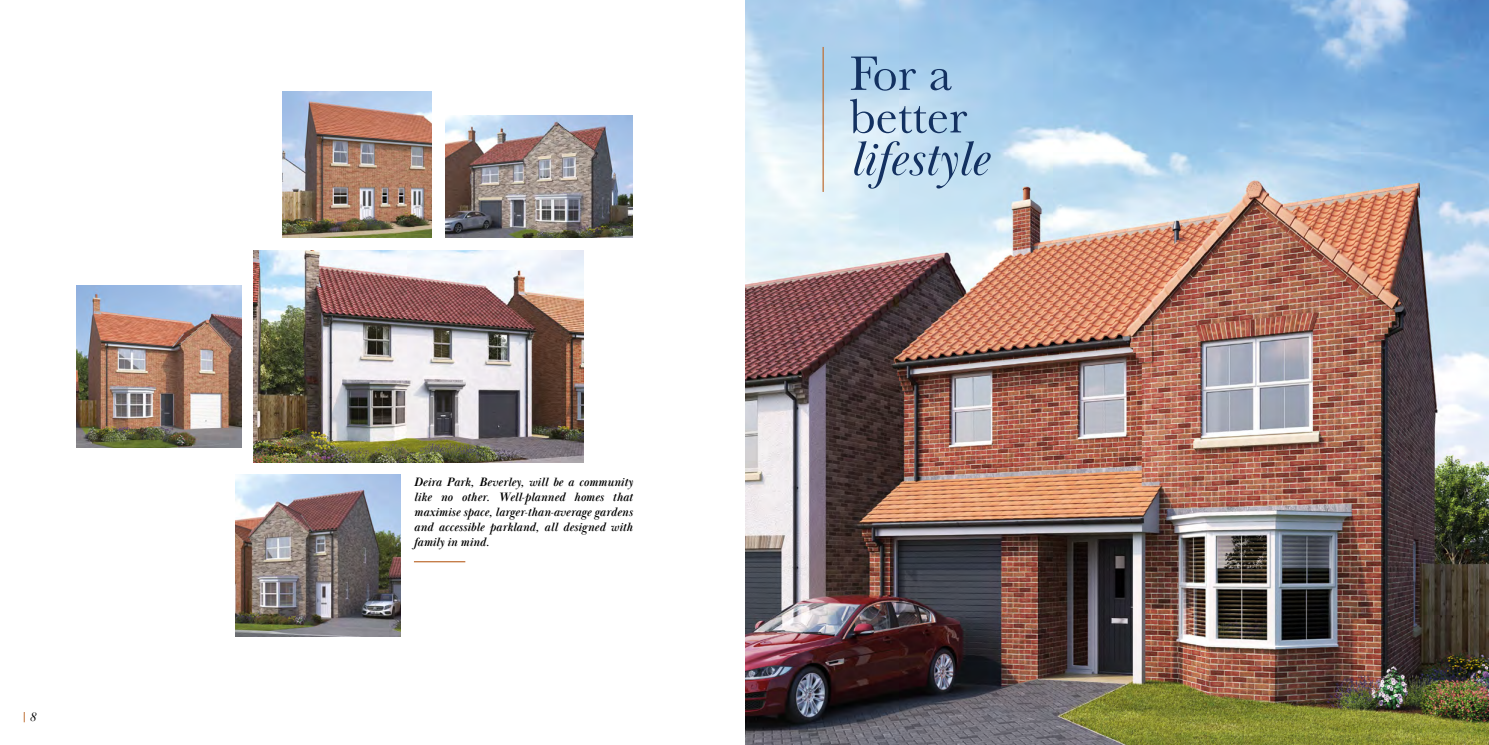
<style>
.page{position:relative;width:1489px;height:745px;background:#fff}
.page>*{position:absolute;margin:0;border:0;box-sizing:border-box;transform-origin:0 0}
.t1{font:50.25px/42.5px "Baskerville";color:#133161}
.t2{font:italic 50.25px "Baskerville Display PT";color:#133161}
.t3{font:italic 700 12.5px/15px "Baskerville Display PT";color:#000;text-align:justify}
.t4{font:italic 12.5px "Baskerville Display PT";color:#000}
</style>
<div class="page">
<img style="left:254px;top:251px;width:330px;height:211px">
<img style="left:445px;top:115px;width:187px;height:122px">
<img style="left:282px;top:91px;width:150px;height:146px">
<hr style="left:414px;top:560px;width:51px;height:2px;background:#bf7138">
<img style="left:76px;top:285px;width:165px;height:162px">
<img style="left:236px;top:474px;width:165px;height:161px">
<img style="left:745px;top:0;width:743px;height:744px">
<hr style="left:822px;top:47px;width:1px;height:145px;background:#bf7138">
<p class="t4" style="left:30px;top:709px;width:8px">8</p>
<p class="t3" style="left:414px;top:474px;width:220px">Deira Park, Beverley, will be a community like no other. Well-planned homes that maximise space, larger-than-average gardens and accessible parkland, all designed with family in mind.</p>
<h1 class="t1" style="left:849px;top:53px;width:119px">For a better</h1>
<h1 class="t2" style="left:849px;top:130px;width:140px">lifestyle</h1>
</div>
